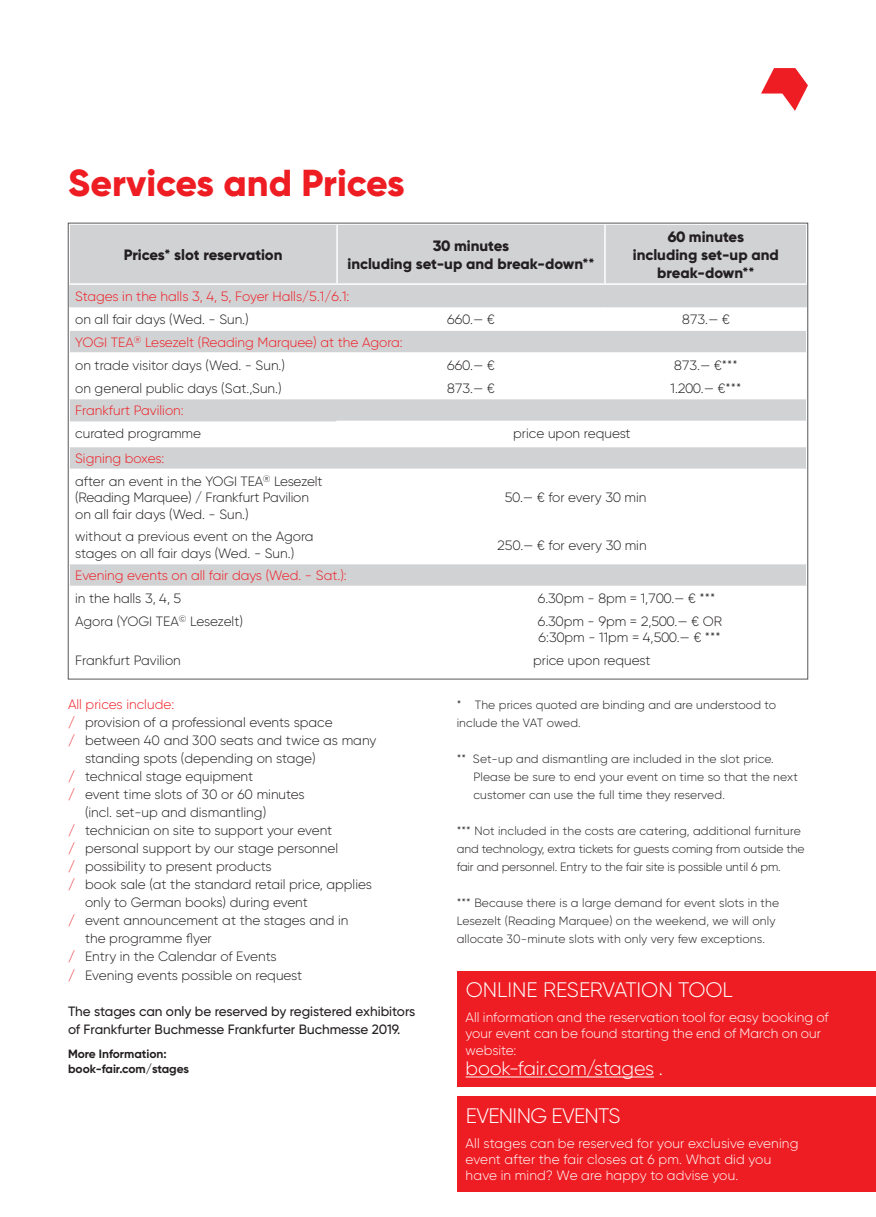
<style>
.page{position:relative;width:876px;height:1217px;background:#fff}
.page>*{position:absolute;margin:0;border:0;box-sizing:border-box;transform-origin:0 0}
.t1{font:800 37.5px "Gilroy";color:#ee1d23}
.t2{font:300 21px "Gilroy";letter-spacing:-.015em;color:#fff}
.t3{font:300 21px "Gilroy";letter-spacing:-.035em;color:#fff}
.t4{font:300 19.5px "Gilroy";letter-spacing:-.015em;color:#fff}
.t5{font:800 15px/18px "Gilroy";color:#231f20;text-align:center}
.t6{font:300 13.5px/18px "Gilroy";color:#231f20}
.t7{font:300 13.5px/16.2px "Gilroy";letter-spacing:.005em;color:#fff}
.Copy{font:300 13.5px "Gilroy";color:#ee1d23}
.Copy-2{font:500 13.5px/18px "Gilroy";color:#231f20}
.t8{font:300 12px/18px "Gilroy";letter-spacing:.01em;color:#231f20}
.t9{font:300 12px/18px "Gilroy";letter-spacing:-.01em;color:#231f20}
.t10{font:700 12px/14.4px "Gilroy";color:#231f20}
.s1{color:#ee1d23}
</style>
<div class="page">
<svg style="left:761px;top:68px;width:47px;height:43px"></svg>
<svg style="left:70px;top:225px;width:736px;height:360px"></svg>
<hr style="left:604px;top:307px;width:2px;height:22px;background:#fff">
<hr style="left:604px;top:353px;width:2px;height:22px;background:#fff">
<hr style="left:604px;top:376px;width:2px;height:22px;background:#fff">
<hr style="left:336px;top:307px;width:2px;height:22px;background:#fff">
<hr style="left:336px;top:422px;width:2px;height:23px;background:#fff">
<hr style="left:336px;top:353px;width:2px;height:22px;background:#fff">
<hr style="left:336px;top:376px;width:2px;height:22px;background:#fff">
<hr style="left:336px;top:470px;width:2px;height:53px;background:#fff">
<hr style="left:336px;top:525px;width:2px;height:37px;background:#fff">
<hr style="left:68px;top:562px;width:269px;height:2px;background:#fff">
<hr style="left:337px;top:562px;width:268px;height:2px;background:#fff">
<hr style="left:605px;top:562px;width:202px;height:2px;background:#fff">
<hr style="left:68px;top:329px;width:269px;height:2px;background:#fff">
<hr style="left:337px;top:329px;width:268px;height:2px;background:#fff">
<hr style="left:605px;top:329px;width:202px;height:2px;background:#fff">
<hr style="left:68px;top:352px;width:269px;height:1px;background:#fff">
<hr style="left:337px;top:352px;width:268px;height:1px;background:#fff">
<hr style="left:605px;top:352px;width:202px;height:1px;background:#fff">
<hr style="left:68px;top:445px;width:269px;height:2px;background:#fff">
<hr style="left:68px;top:375px;width:269px;height:1px;background:#fff">
<hr style="left:337px;top:375px;width:268px;height:1px;background:#fff">
<hr style="left:605px;top:375px;width:202px;height:1px;background:#fff">
<hr style="left:68px;top:398px;width:269px;height:1px;background:#fff">
<hr style="left:337px;top:398px;width:268px;height:1px;background:#fff">
<hr style="left:605px;top:398px;width:202px;height:1px;background:#fff">
<hr style="left:336px;top:420px;width:269px;height:2px;background:#fff">
<hr style="left:605px;top:420px;width:202px;height:2px;background:#fff">
<hr style="left:337px;top:445px;width:268px;height:2px;background:#fff">
<hr style="left:605px;top:445px;width:202px;height:2px;background:#fff">
<hr style="left:68px;top:468px;width:269px;height:2px;background:#fff">
<hr style="left:337px;top:468px;width:268px;height:2px;background:#fff">
<hr style="left:605px;top:468px;width:202px;height:2px;background:#fff">
<hr style="left:68px;top:523px;width:269px;height:2px;background:#fff">
<hr style="left:337px;top:523px;width:268px;height:2px;background:#fff">
<hr style="left:605px;top:523px;width:202px;height:2px;background:#fff">
<hr style="left:337px;top:283px;width:268px;height:2px;background:#fff">
<hr style="left:604px;top:225px;width:2px;height:58px;background:#fff">
<hr style="left:605px;top:283px;width:202px;height:2px;background:#fff">
<hr style="left:336px;top:225px;width:2px;height:58px;background:#fff">
<hr style="left:68px;top:283px;width:269px;height:2px;background:#fff">
<div style="left:457px;top:970px;width:419px;height:116px;background:#ee1d23"></div>
<hr style="left:466px;top:1076px;width:188px;height:1px;background:#fff">
<div style="left:457px;top:1095px;width:419px;height:96px;background:#ee1d23"></div>
<p class="t1" style="left:68px;top:160px;width:338px">Services and Prices</p>
<p class="t5" style="left:124px;top:246px;width:160px">Prices* slot reservation</p>
<p class="t5" style="left:433px;top:237px;width:78px">30 minutes</p>
<p class="t5" style="left:347px;top:255px;width:248px">including set-up and break-down**</p>
<p class="t5" style="left:668px;top:228px;width:78px">60 minutes</p>
<p class="t5" style="left:633px;top:246px;width:148px">including set-up and break-down**</p>
<p class="Copy" style="left:75px;top:288px;width:276px">Stages in the halls 3, 4, 5, Foyer Halls/5.1/6.1:</p>
<p class="t6" style="left:75px;top:310px;width:175px">on all fair days (Wed. - Sun.)</p>
<p class="t6" style="left:447px;top:310px;width:49px">660.— €</p>
<p class="t6" style="left:682px;top:310px;width:49px">873.— €</p>
<p class="Copy" style="left:75px;top:334px;width:329px">YOGI TEA<sup>®</sup> Lesezelt (Reading Marquee) at the Agora:</p>
<p class="t6" style="left:75px;top:356px;width:211px">on trade visitor days (Wed. - Sun.)</p>
<p class="t6" style="left:447px;top:356px;width:49px">660.— €</p>
<p class="t6" style="left:674px;top:356px;width:65px">873.— €***</p>
<p class="t6" style="left:75px;top:378px;width:208px">on general public days (Sat.,Sun.)</p>
<p class="t6" style="left:447px;top:378px;width:49px">873.— €</p>
<p class="t6" style="left:670px;top:378px;width:72px">1.200.— €***</p>
<p class="Copy" style="left:75px;top:402px;width:110px">Frankfurt Pavilion:</p>
<p class="t6" style="left:75px;top:424px;width:127px">curated programme</p>
<p class="t6" style="left:513px;top:424px;width:119px">price upon request</p>
<p class="Copy" style="left:75px;top:450px;width:91px">Signing boxes:</p>
<p class="t6" style="left:75px;top:473px;width:249px;line-height:16.2px">after an event in the YOGI TEA<sup>®</sup> Lesezelt (Reading Marquee) / Frankfurt Pavilion</p>
<p class="t6" style="left:75px;top:504px;width:175px">on all fair days (Wed. - Sun.)</p>
<p class="t6" style="left:505px;top:488px;width:143px">50.— € for every 30 min</p>
<p class="t6" style="left:75px;top:528px;width:240px;line-height:16.2px">without a previous event on the Agora stages on all fair days (Wed. - Sun.)</p>
<p class="t6" style="left:497px;top:535px;width:151px">250.— € for every 30 min</p>
<p class="Copy" style="left:75px;top:567px;width:273px">Evening events on all fair days (Wed. - Sat.):</p>
<p class="t6" style="left:75px;top:589px;width:108px">in the halls 3, 4, 5</p>
<p class="t6" style="left:538px;top:589px;width:179px">6.30pm - 8pm = 1,700.— € ***</p>
<p class="t6" style="left:75px;top:612px;width:169px">Agora (YOGI TEA<sup>©</sup> Lesezelt)</p>
<p class="t6" style="left:75px;top:650px;width:107px">Frankfurt Pavilion</p>
<p class="t6" style="left:538px;top:612px;width:186px">6.30pm - 9pm = 2,500.— € OR</p>
<p class="t6" style="left:539px;top:628px;width:184px">6:30pm - 11pm = 4,500.— € ***</p>
<p class="t6" style="left:533px;top:650px;width:119px">price upon request</p>
<p class="Copy" style="left:68px;top:696px;width:108px">All prices include:</p>
<p class="t6" style="left:68px;top:713px;width:266px"><span class="s1">/</span> provision of a professional events space</p>
<p class="t6" style="left:85px;top:731px;width:293px;text-indent:-17px"><span class="s1">/</span> between 40 and 300 seats and twice as many standing spots (depending on stage)</p>
<p class="t6" style="left:68px;top:767px;width:187px"><span class="s1">/</span> technical stage equipment</p>
<p class="t6" style="left:85px;top:785px;width:221px;text-indent:-17px"><span class="s1">/</span> event time slots of 30 or 60 minutes (incl. set-up and dismantling)</p>
<p class="t6" style="left:68px;top:821px;width:266px"><span class="s1">/</span> technician on site to support your event</p>
<p class="t6" style="left:68px;top:839px;width:272px"><span class="s1">/</span> personal support by our stage personnel</p>
<p class="t6" style="left:68px;top:857px;width:205px"><span class="s1">/</span> possibility to present products</p>
<p class="t6" style="left:85px;top:875px;width:288px;text-indent:-17px"><span class="s1">/</span> book sale (at the standard retail price, applies only to German books) during event</p>
<p class="t6" style="left:85px;top:911px;width:265px;text-indent:-17px"><span class="s1">/</span> event announcement at the stages and in the programme flyer</p>
<p class="t6" style="left:68px;top:947px;width:210px"><span class="s1">/</span> Entry in the Calendar of Events</p>
<p class="t6" style="left:68px;top:965px;width:236px"><span class="s1">/</span> Evening events possible on request</p>
<p class="Copy-2" style="left:68px;top:1001px;width:349px">The stages can only be reserved by registered exhibitors of Frankfurter Buchmesse Frankfurter Buchmesse 2019.</p>
<p class="t10" style="left:68px;top:1046px;width:123px">More Information: book-fair.com/stages</p>
<p class="t8" style="left:457px;top:695px;width:321px">* The prices quoted are binding and are understood to include the VAT owed.</p>
<p class="t8" style="left:473px;top:749px;width:326px;text-indent:-17px">** Set-up and dismantling are included in the slot price.<br>Please be sure to end your event on time so that the next customer can use the full time they reserved.</p>
<p class="t9" style="left:457px;top:821px;width:349px">*** Not included in the costs are catering, additional furniture and technology, extra tickets for guests coming from outside the fair and personnel. Entry to the fair site is possible until 6 pm.</p>
<p class="t8" style="left:457px;top:893px;width:324px">*** Because there is a large demand for event slots in the<br>Lesezelt (Reading Marquee) on the weekend, we will only allocate 30-minute slots with only very few exceptions.</p>
<p class="t2" style="left:466px;top:976px;width:269px">ONLINE RESERVATION TOOL</p>
<p class="t7" style="left:466px;top:1008px;width:365px">All information and the reservation tool for easy booking of your event can be found starting the end of March on our website:</p>
<p class="t4" style="left:466px;top:1055px;width:199px">book-fair.com/stages .</p>
<p class="t3" style="left:466px;top:1102px;width:156px">EVENING EVENTS</p>
<p class="t7" style="left:466px;top:1134px;width:334px">All stages can be reserved for your exclusive evening event after the fair closes at 6 pm. What did you have in mind? We are happy to advise you.</p>
</div>
